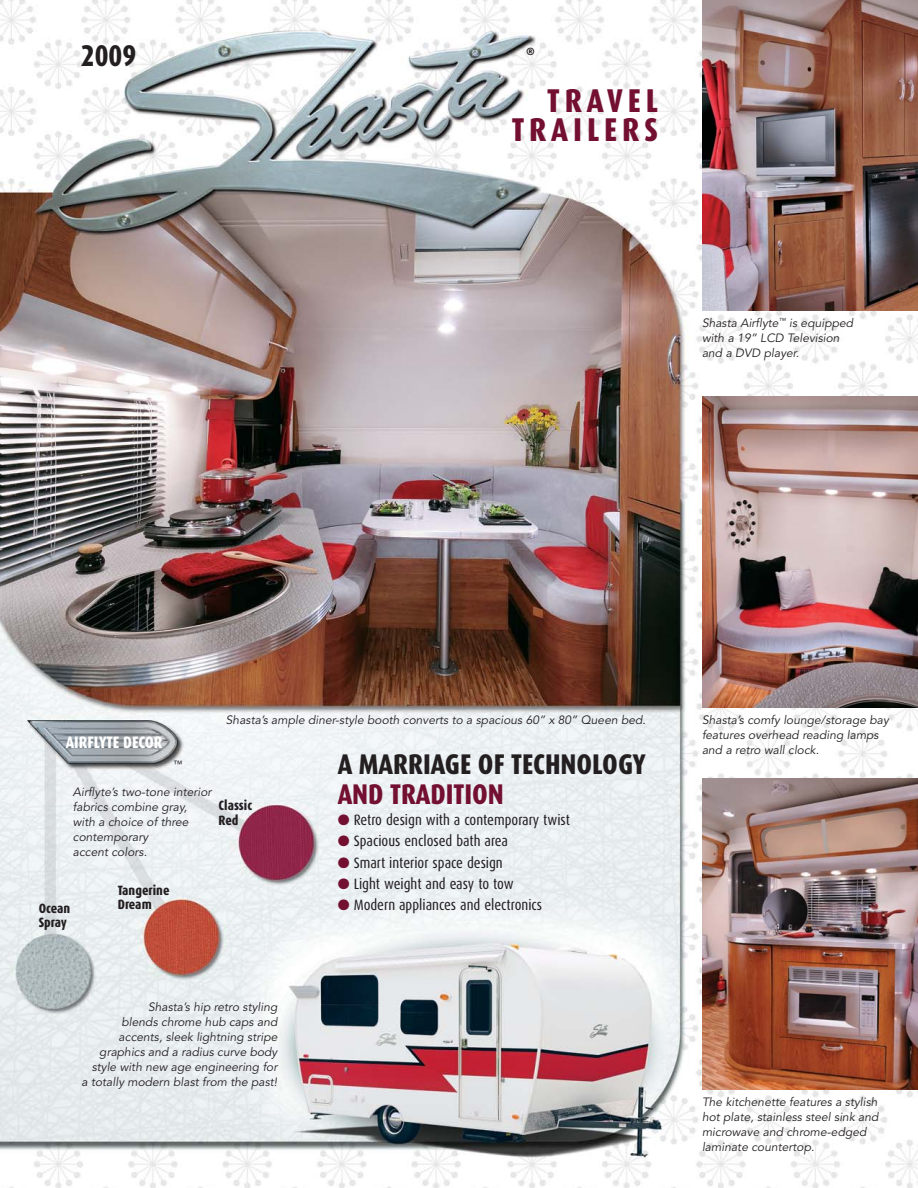
<style>
.page{position:relative;width:918px;height:1188px;background:#fff}
.page>*{position:absolute;margin:0;border:0;box-sizing:border-box;transform-origin:0 0}
.t1{font:800 33px/29.1px "Dax Condensed";letter-spacing:.15em;color:#730f31;text-align:right}
.t2{font:800 30px "Dax Condensed";color:#231f20}
.t3{font:800 28.5px "Dax Condensed";color:#231f20}
.t4{font:800 28.5px "Dax Condensed";color:#730f31}
.t5{font:800 16.5px "Dax Condensed";color:#fff}
.t6{font:15px "Dax Condensed";color:#231f20}
.t7{font:800 13.5px/14.2px "Dax Condensed";color:#231f20}
.t8{font:italic 12px/15px "Avenir";letter-spacing:.005em;color:#231f20}
.t9{font:800 10.2px "Avenir";color:#231f20}
.t10{font:9px "Avenir";color:#231f20}
.s1{color:#730f31}
</style>
<div class="page">
<img style="left:0;top:0;width:918px;height:1188px">
<img style="left:702px;top:397px;width:216px;height:310px">
<img style="left:702px;top:0;width:216px;height:310px">
<img style="left:702px;top:779px;width:216px;height:310px">
<h2 class="t2" style="left:81px;top:43px;width:57px">2009</h2>
<p class="t9" style="left:527px;top:47px;width:10px">®</p>
<h1 class="t1" style="left:512px;top:88px;width:148px">TRAVEL<br>TRAILERS</h1>
<p class="t8" style="left:702px;top:316px;width:153px">Shasta Airflyte<sup>™</sup> is equipped with a 19” LCD Television and a DVD player.</p>
<p class="t8" style="left:226px;top:713px;width:421px">Shasta’s ample diner-style booth converts to a spacious 60” x 80” Queen bed.</p>
<h3 class="t5" style="left:66px;top:735px;width:98px">AIRFLYTE DECOR</h3>
<p class="t8" style="left:73px;top:786px;width:140px">Airflyte’s two-tone interior fabrics combine gray, with a choice of three contemporary<br>accent colors.</p>
<p class="t10" style="left:174px;top:761px;width:10px">™</p>
<p class="t7" style="left:219px;top:800px;width:35px">Classic<br>Red</p>
<p class="t7" style="left:39px;top:902px;width:33px">Ocean<br>Spray</p>
<p class="t7" style="left:118px;top:884px;width:53px">Tangerine<br>Dream</p>
<p class="t8" style="left:81px;top:1001px;width:197px;text-align:right">Shasta’s hip retro styling<br>blends chrome hub caps and accents, sleek lightning stripe graphics and a radius curve body style with new age engineering for<br>a totally modern blast from the past!</p>
<h3 class="t3" style="left:338px;top:751px;width:309px">A MARRIAGE OF TECHNOLOGY</h3>
<h3 class="t4" style="left:338px;top:781px;width:168px">AND TRADITION</h3>
<p class="t6" style="left:338px;top:813px;width:234px"><span class="s1">●</span> Retro design with a contemporary twist</p>
<p class="t6" style="left:338px;top:835px;width:172px"><span class="s1">●</span> Spacious enclosed bath area</p>
<p class="t6" style="left:338px;top:856px;width:167px"><span class="s1">●</span> Smart interior space design</p>
<p class="t6" style="left:338px;top:877px;width:178px"><span class="s1">●</span> Light weight and easy to tow</p>
<p class="t6" style="left:338px;top:898px;width:206px"><span class="s1">●</span> Modern appliances and electronics</p>
<p class="t8" style="left:702px;top:714px;width:188px">Shasta’s comfy lounge/storage bay features overhead reading lamps and a retro wall clock.</p>
<p class="t8" style="left:702px;top:1096px;width:178px">The kitchenette features a stylish hot plate, stainless steel sink and microwave and chrome-edged laminate countertop.</p>
</div>
